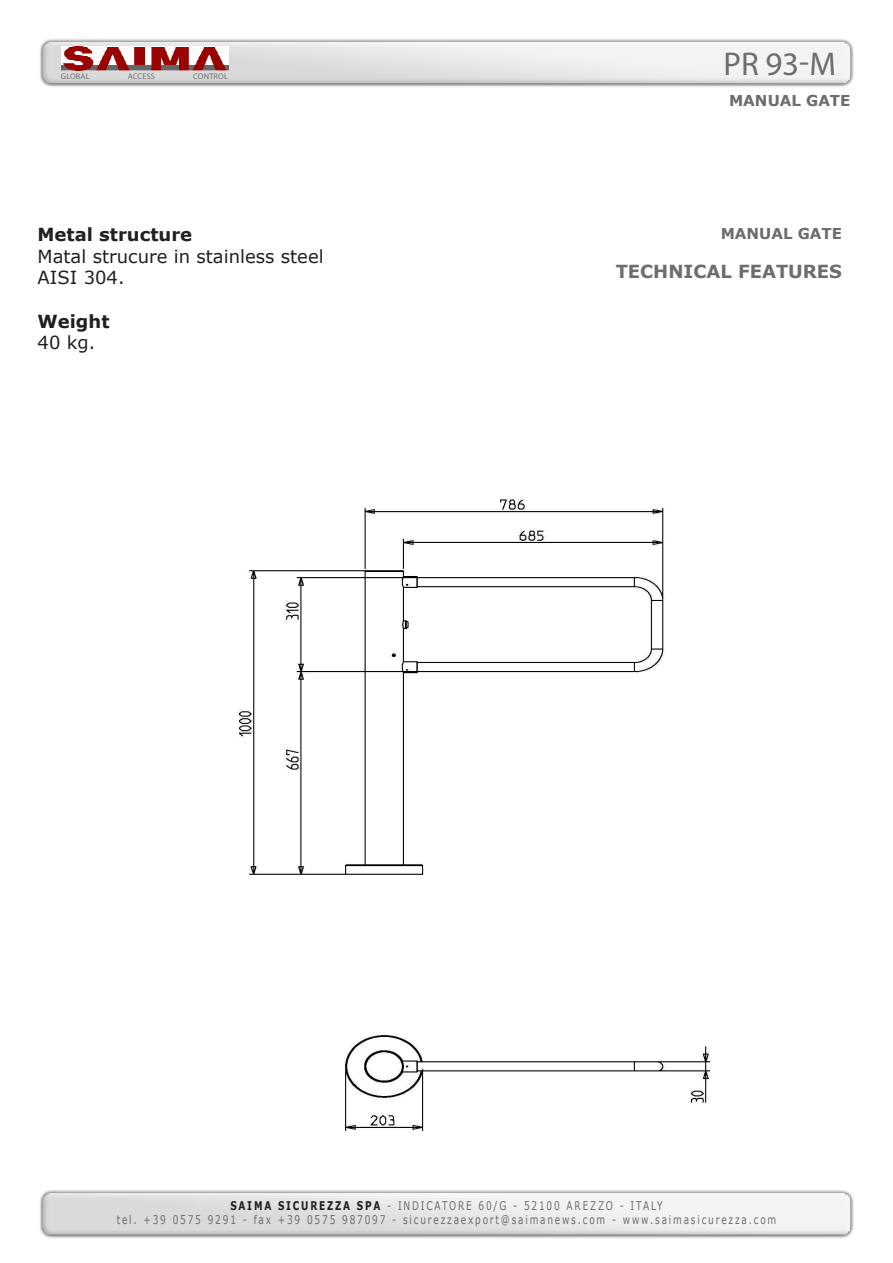
<style>
.page{position:relative;width:893px;height:1263px;background:#fff}
.page>*{position:absolute;margin:0;border:0;box-sizing:border-box;transform-origin:0 0}
.t1{font:33px "Myriad Pro";color:#6c6d70}
.t2{font:18px/21.6px "Verdana";color:#231f20}
.t3{font:700 18px "Verdana";color:#231f20}
.t4{font:700 18px "Verdana";color:#6c6d70}
.t5{font:700 15px "Verdana";color:#6c6d70}
.t6{font:12px/14.4px "Verdana";letter-spacing:.2em;color:#6c6d70;text-align:center;scale:.75 1}
.t7{font:8.25px "Myriad Pro";letter-spacing:.02em;color:#6c6d70}
.s1{font-weight:700;color:#231f20}
</style>
<div class="page">
<img style="left:40px;top:1190px;width:814px;height:49px">
<img style="left:40px;top:39px;width:814px;height:48px">
<img style="left:61px;top:46px;width:167px;height:25px">
<img style="left:239px;top:498px;width:472px;height:635px">
<p class="t7" style="left:61px;top:71px;width:30px">GLOBAL</p>
<p class="t7" style="left:128px;top:71px;width:29px">ACCESS</p>
<p class="t7" style="left:193px;top:71px;width:36px">CONTROL</p>
<p class="t3" style="left:38px;top:222px;width:156px">Metal structure</p>
<p class="t2" style="left:38px;top:245px;width:288px">Matal strucure in stainless steel<br>AISI 304.</p>
<p class="t3" style="left:38px;top:308px;width:74px">Weight</p>
<p class="t2" style="left:38px;top:332px;width:59px">40 kg.</p>
<p class="t1" style="left:723px;top:43px;width:114px">PR 93-M</p>
<p class="t5" style="left:729px;top:90px;width:123px">MANUAL GATE</p>
<p class="t5" style="left:721px;top:223px;width:123px">MANUAL GATE</p>
<p class="t4" style="left:616px;top:259px;width:228px">TECHNICAL FEATURES</p>
<p class="t6" style="left:117px;top:1198px;width:881px"><span class="s1">SAIMA SICUREZZA SPA</span> - INDICATORE 60/G - 52100 AREZZO - ITALY<br>tel. +39 0575 9291 - fax +39 0575 987097 - sicurezzaexport@saimanews.com - www.saimasicurezza.com</p>
</div>
